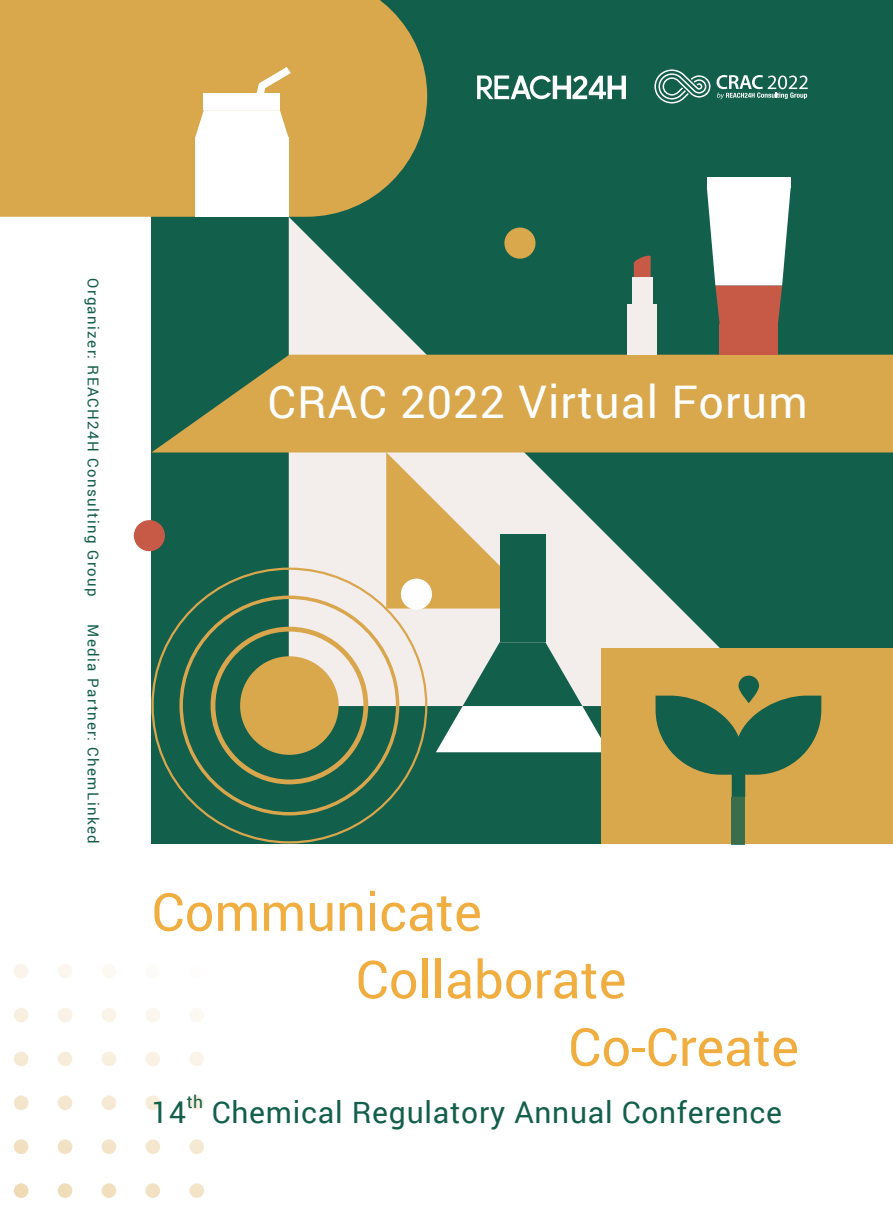
<style>
.page{position:relative;width:893px;height:1212px;background:#fff}
.page>*{position:absolute;margin:0;border:0;box-sizing:border-box;transform-origin:0 0}
.t1{font:52.5px "Roboto";color:#f0ad40}
.t2{font:45px "Roboto";letter-spacing:.025em;color:#fff}
.t3{font:30px "Roboto";letter-spacing:.025em;color:#125f4b}
.t4{font:17.55px "Roboto";color:#125f4b}
.t5{font:15px "Roboto";letter-spacing:.095em;color:#125e4a}
</style>
<div class="page">
<div style="left:189px;top:1183px;width:15px;height:15px;background:#f3e4c9;border-radius:50%"></div>
<div style="left:189px;top:1139px;width:15px;height:15px;background:#f5e9d4;border-radius:50%"></div>
<div style="left:189px;top:1095px;width:15px;height:15px;background:#f8efde;border-radius:50%"></div>
<div style="left:189px;top:1051px;width:15px;height:15px;background:#faf4e9;border-radius:50%"></div>
<div style="left:189px;top:1008px;width:15px;height:14px;background:#fcf9f3;border-radius:50%"></div>
<div style="left:146px;top:1183px;width:14px;height:15px;background:#f2e2c4;border-radius:50%"></div>
<div style="left:146px;top:1139px;width:14px;height:15px;background:#f4e7cf;border-radius:50%"></div>
<div style="left:146px;top:1095px;width:14px;height:15px;background:#f7ecd9;border-radius:50%"></div>
<div style="left:146px;top:1051px;width:14px;height:15px;background:#f9f1e4;border-radius:50%"></div>
<div style="left:146px;top:1008px;width:14px;height:14px;background:#fbf7ee;border-radius:50%"></div>
<div style="left:146px;top:964px;width:14px;height:14px;background:#fdfbf8;border-radius:50%"></div>
<div style="left:102px;top:1183px;width:14px;height:15px;background:#f1dfbf;border-radius:50%"></div>
<div style="left:102px;top:1139px;width:14px;height:15px;background:#f3e4c9;border-radius:50%"></div>
<div style="left:102px;top:1095px;width:14px;height:15px;background:#f5e9d4;border-radius:50%"></div>
<div style="left:102px;top:1051px;width:14px;height:15px;background:#f8efde;border-radius:50%"></div>
<div style="left:102px;top:1008px;width:14px;height:14px;background:#faf4e9;border-radius:50%"></div>
<div style="left:102px;top:964px;width:14px;height:14px;background:#fcf9f3;border-radius:50%"></div>
<div style="left:58px;top:1183px;width:14px;height:15px;background:#f0ddba;border-radius:50%"></div>
<div style="left:58px;top:1139px;width:14px;height:15px;background:#f2e2c4;border-radius:50%"></div>
<div style="left:58px;top:1095px;width:14px;height:15px;background:#f4e7cf;border-radius:50%"></div>
<div style="left:58px;top:1051px;width:14px;height:15px;background:#f7ecd9;border-radius:50%"></div>
<div style="left:58px;top:1008px;width:14px;height:14px;background:#f9f2e5;border-radius:50%"></div>
<div style="left:58px;top:964px;width:14px;height:14px;background:#fbf7ef;border-radius:50%"></div>
<div style="left:14px;top:1183px;width:14px;height:15px;background:#efdab5;border-radius:50%"></div>
<div style="left:14px;top:1139px;width:14px;height:15px;background:#f1dfbf;border-radius:50%"></div>
<div style="left:14px;top:1095px;width:14px;height:15px;background:#f3e5ca;border-radius:50%"></div>
<div style="left:14px;top:1051px;width:14px;height:15px;background:#f6ead4;border-radius:50%"></div>
<div style="left:14px;top:1008px;width:14px;height:14px;background:#f8efe0;border-radius:50%"></div>
<div style="left:14px;top:964px;width:14px;height:14px;background:#faf4ea;border-radius:50%"></div>
<div style="left:151px;top:0;width:742px;height:843px;background:#125f4b"></div>
<svg style="left:289px;top:217px;width:489px;height:489px"></svg>
<svg style="left:152px;top:355px;width:741px;height:97px;background:#c6a04b"></svg>
<div style="left:0;top:0;width:427px;height:217px;background:#d9a74c"></div>
<svg style="left:504px;top:227px;width:32px;height:32px"></svg>
<svg style="left:133px;top:520px;width:32px;height:32px"></svg>
<svg style="left:386px;top:452px;width:156px;height:158px;background:#e4c99b"></svg>
<svg style="left:633px;top:255px;width:18px;height:22px"></svg>
<div style="left:632px;top:277px;width:21px;height:27px;background:#f3edeb"></div>
<div style="left:627px;top:304px;width:30px;height:51px;background:#f3edeb"></div>
<div style="left:500px;top:534px;width:45px;height:108px;background:#125f4b"></div>
<svg style="left:436px;top:642px;width:173px;height:110px"></svg>
<div style="left:601px;top:648px;width:292px;height:195px;background:#d9a74c"></div>
<div style="left:738px;top:676px;width:21px;height:27px;background:#125f4b;border-radius:10px"></div>
<svg style="left:655px;top:695px;width:166px;height:102px"></svg>
<div style="left:732px;top:797px;width:13px;height:47px;background:#396d4b"></div>
<svg style="left:151px;top:567px;width:276px;height:276px"></svg>
<svg style="left:179px;top:595px;width:220px;height:220px"></svg>
<svg style="left:211px;top:627px;width:157px;height:157px"></svg>
<div style="left:240px;top:656px;width:99px;height:99px;background:#d9a74c;border-radius:50%"></div>
<div style="left:720px;top:324px;width:58px;height:31px;background:#c75a47"></div>
<svg style="left:707px;top:188px;width:84px;height:136px;background:#d0c4bd"></svg>
<div style="left:707px;top:177px;width:84px;height:11px;background:#fff"></div>
<svg style="left:257px;top:67px;width:34px;height:27px"></svg>
<div style="left:195px;top:186px;width:93px;height:31px;background:#fff"></div>
<div style="left:195px;top:137px;width:93px;height:49px;background:#fff"></div>
<svg style="left:195px;top:110px;width:93px;height:27px;background:#fbf6ed"></svg>
<div style="left:204px;top:94px;width:76px;height:16px;background:#fff"></div>
<svg style="left:477px;top:75px;width:149px;height:24px"></svg>
<svg style="left:654px;top:69px;width:56px;height:34px"></svg>
<svg style="left:716px;top:75px;width:92px;height:24px"></svg>
<p class="t5" style="left:104px;top:278px;width:320px;rotate:90deg">Organizer: REACH24H Consulting Group</p>
<p class="t5" style="left:104px;top:624px;width:221px;rotate:90deg">Media Partner: ChemLinked</p>
<h2 class="t2" style="left:268px;top:371px;width:542px">CRAC 2022 Virtual Forum</h2>
<h1 class="t1" style="left:151px;top:875px;width:332px">Communicate</h1>
<h1 class="t1" style="left:356px;top:943px;width:272px">Collaborate</h1>
<h1 class="t1" style="left:568px;top:1010px;width:232px">Co-Create</h1>
<h3 class="t3" style="left:151px;top:1091px;width:36px">14</h3>
<p class="t4" style="left:187px;top:1090px;width:18px">th</p>
<h3 class="t3" style="left:212px;top:1091px;width:572px">Chemical Regulatory Annual Conference</h3>
</div>
